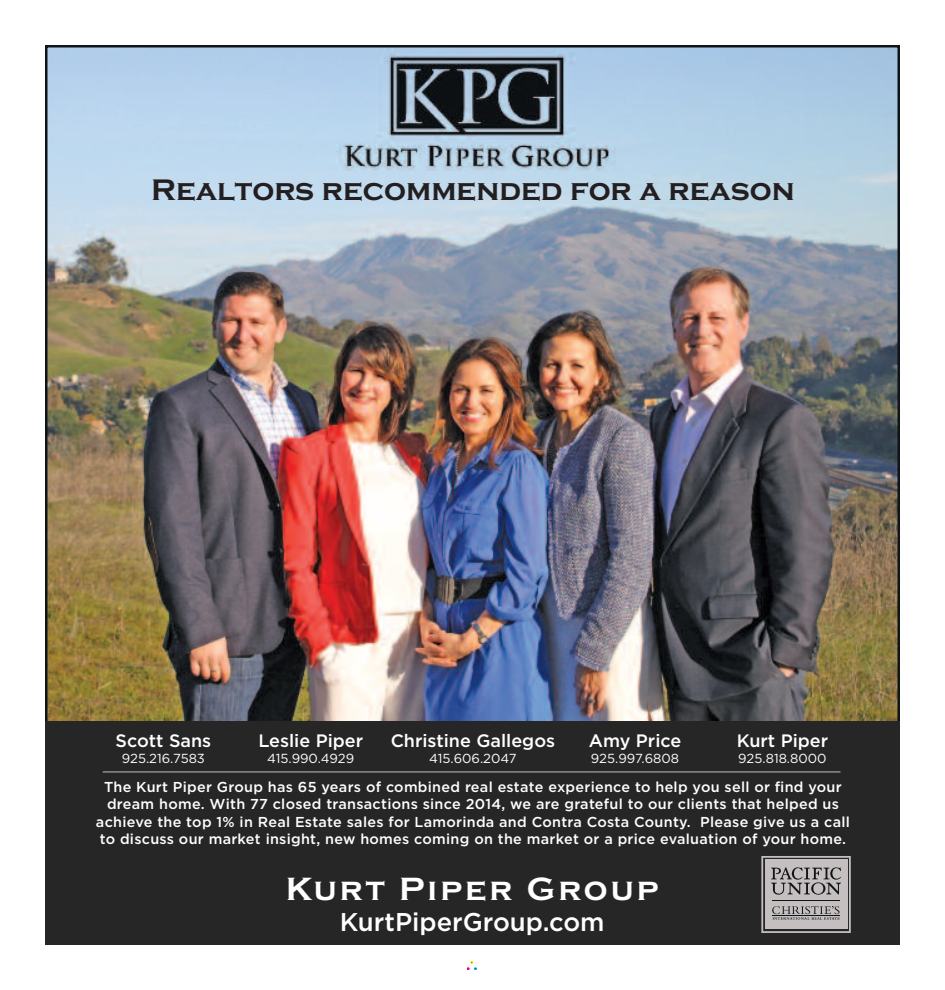
<style>
.page{position:relative;width:945px;height:990px;background:#fff}
.page>*{position:absolute;margin:0;border:0;box-sizing:border-box;transform-origin:0 0}
.t1{font:700 33.38px "Copperplate Gothic";letter-spacing:.09em;color:#fff}
.t2{font:700 30.75px "Copperplate Gothic";color:#231f20}
.t3{font:500 25.62px "Gotham";color:#fff}
.t4{font:500 18px "Gotham";color:#fff}
.t5{font:500 14.38px/17.5px "Gotham";letter-spacing:.02em;color:#fff;text-align:center}
.t6{font:13.12px "Gotham";color:#fff}
</style>
<div class="page">
<svg style="left:468px;top:962px;width:8px;height:7px"></svg>
<div style="left:466px;top:960px;width:12px;height:11px;border:1px solid #fff"></div>
<img style="left:48px;top:48px;width:849px;height:674px">
<img style="left:316px;top:48px;width:316px;height:123px">
<div style="left:45px;top:722px;width:855px;height:223px;background:#262626"></div>
<svg style="left:761px;top:856px;width:90px;height:77px;background:#a39f9f"></svg>
<hr style="left:103px;top:771px;width:738px;height:1px;background:#bfbfbf">
<h2 class="t2" style="left:151px;top:173px;width:645px">Realtors recommended for a reason</h2>
<p class="t4" style="left:116px;top:734px;width:97px">Scott Sans</p>
<p class="t6" style="left:122px;top:753px;width:85px">925.216.7583</p>
<p class="t4" style="left:258px;top:734px;width:106px">Leslie Piper</p>
<p class="t6" style="left:267px;top:753px;width:89px">415.990.4929</p>
<p class="t4" style="left:391px;top:734px;width:166px">Christine Gallegos</p>
<p class="t6" style="left:429px;top:753px;width:89px">415.606.2047</p>
<p class="t4" style="left:589px;top:734px;width:94px">Amy Price</p>
<p class="t6" style="left:591px;top:753px;width:90px">925.997.6808</p>
<p class="t4" style="left:737px;top:734px;width:93px">Kurt Piper</p>
<p class="t6" style="left:738px;top:753px;width:90px">925.818.8000</p>
<p class="t5" style="left:96px;top:779px;width:755px">The Kurt Piper Group has 65 years of combined real estate experience to help you sell or find your dream home. With 77 closed transactions since 2014, we are grateful to our clients that helped us achieve the top 1% in Real Estate sales for Lamorinda and Contra Costa County. Please give us a call to discuss our market insight, new homes coming on the market or a price evaluation of your home.</p>
<h1 class="t1" style="left:286px;top:871px;width:374px">Kurt Piper Group</h1>
<h3 class="t3" style="left:340px;top:913px;width:266px">KurtPiperGroup.com</h3>
</div>
